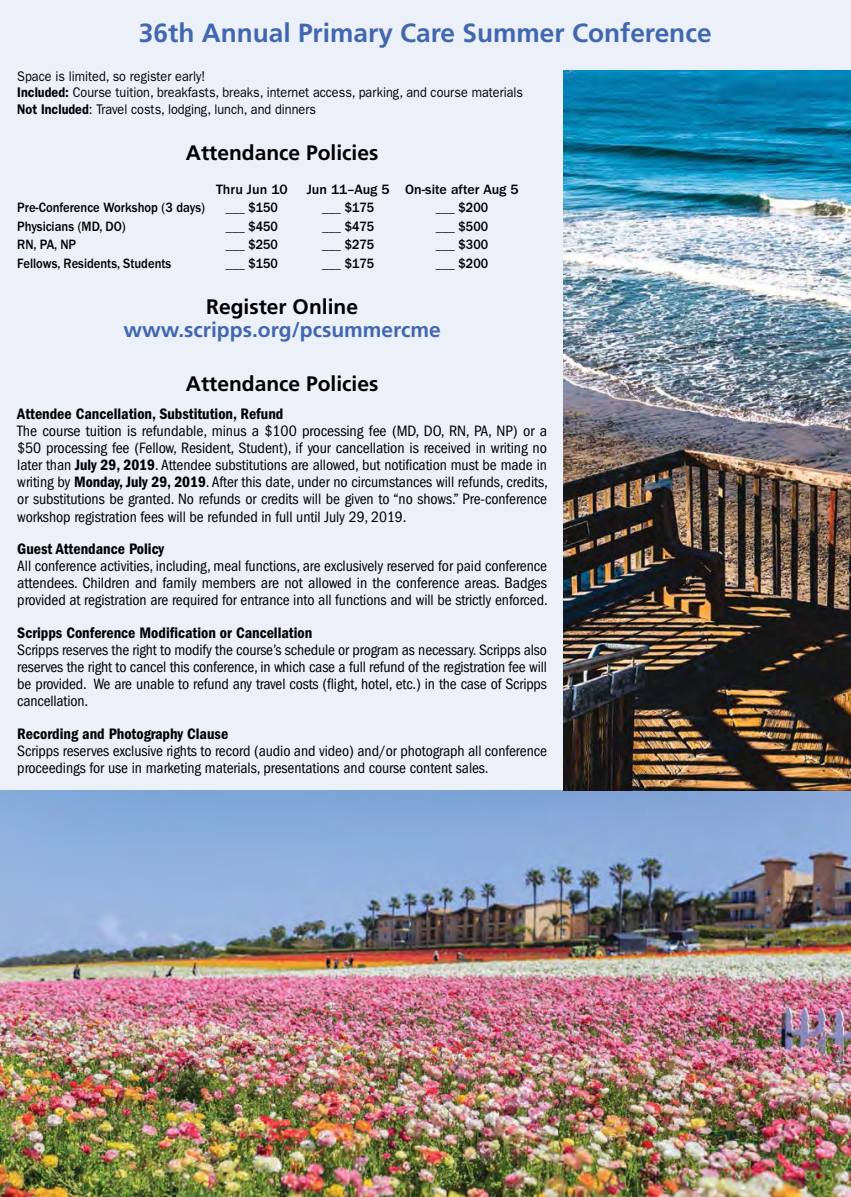
<style>
.page{position:relative;width:851px;height:1197px;background:#fff}
.page>*{position:absolute;margin:0;border:0;box-sizing:border-box;transform-origin:0 0}
.t1{font:700 26.25px "Frutiger LT Std";color:#4167b0}
.t2{font:700 21px "Frutiger LT Std";color:#000}
.t3{font:700 21px "Frutiger LT Std";color:#4167b0}
.H4_no_split{font:15.75px "ITC Franklin Gothic Std Dm Cd";color:#000}
.small_print{font:condensed 15.58px/17.2px "ITC Franklin Gothic Std";letter-spacing:-.005em;color:#000;text-align:justify}
.t4{font:500 14px "ITC Franklin Gothic Std";color:#000;scale:.9 1}
.t5{font:14px "ITC Franklin Gothic Std";color:#000;scale:.9 1}
.t6{font:500 14px "ITC Franklin Gothic Std";color:#000}
.s1{font-weight:600}
.s2{font-family:"ITC Franklin Gothic Std Dm Cd";font-stretch:normal}
</style>
<div class="page">
<div style="left:0;top:0;width:850px;height:289px;background:#ecf0f9"></div>
<div style="left:0;top:289px;width:850px;height:908px;background:#ecf0f9"></div>
<img style="left:0;top:790px;width:850px;height:407px">
<img style="left:563px;top:71px;width:287px;height:719px">
<h1 class="t1" style="left:139px;top:18px;width:574px">36th Annual Primary Care Summer Conference</h1>
<p class="t5" style="left:17px;top:68px;width:210px">Space is limited, so register early!</p>
<p class="t5" style="left:17px;top:84px;width:563px"><span class="s1">Included:</span> Course tuition, breakfasts, breaks, internet access, parking, and course materials</p>
<p class="t5" style="left:17px;top:101px;width:333px"><span class="s1">Not Included</span>: Travel costs, lodging, lunch, and dinners</p>
<h2 class="t2" style="left:186px;top:140px;width:194px">Attendance Policies</h2>
<p class="t6" style="left:216px;top:182px;width:73px">Thru Jun 10</p>
<p class="t6" style="left:307px;top:182px;width:214px">Jun 11–Aug 5 On-site after Aug 5</p>
<p class="t4" style="left:17px;top:200px;width:210px">Pre-Conference Workshop (3 days)</p>
<p class="t4" style="left:226px;top:200px;width:59px">___ $150</p>
<p class="t4" style="left:322px;top:200px;width:59px">___ $175</p>
<p class="t4" style="left:436px;top:200px;width:59px">___ $200</p>
<p class="t4" style="left:17px;top:218px;width:122px">Physicians (MD, DO)</p>
<p class="t4" style="left:226px;top:218px;width:59px">___ $450</p>
<p class="t4" style="left:322px;top:218px;width:59px">___ $475</p>
<p class="t4" style="left:436px;top:218px;width:59px">___ $500</p>
<p class="t4" style="left:17px;top:237px;width:67px">RN, PA, NP</p>
<p class="t4" style="left:226px;top:237px;width:59px">___ $250</p>
<p class="t4" style="left:322px;top:237px;width:59px">___ $275</p>
<p class="t4" style="left:436px;top:237px;width:59px">___ $300</p>
<p class="t4" style="left:17px;top:255px;width:172px">Fellows, Residents, Students</p>
<p class="t4" style="left:226px;top:255px;width:59px">___ $150</p>
<p class="t4" style="left:322px;top:255px;width:59px">___ $175</p>
<p class="t4" style="left:436px;top:255px;width:59px">___ $200</p>
<h2 class="t2" style="left:206px;top:294px;width:153px">Register Online</h2>
<h2 class="t3" style="left:124px;top:317px;width:318px">www.scripps.org/pcsummercme</h2>
<h2 class="t2" style="left:186px;top:371px;width:194px">Attendance Policies</h2>
<p class="H4_no_split" style="left:17px;top:404px;width:267px">Attendee Cancellation, Substitution, Refund</p>
<p class="small_print" style="left:17px;top:422px;width:532px">The course tuition is refundable, minus a $100 processing fee (MD, DO, RN, PA, NP) or a $50 processing fee (Fellow, Resident, Student), if your cancellation is received in writing no later than <span class="s2">July 29, 2019</span>. Attendee substitutions are allowed, but notification must be made in writing by <span class="s2">Monday, July 29, 2019</span>. After this date, under no circumstances will refunds, credits, or substitutions be granted. No refunds or credits will be given to “no shows.” Pre-conference workshop registration fees will be refunded in full until July 29, 2019.</p>
<p class="H4_no_split" style="left:17px;top:540px;width:148px">Guest Attendance Policy</p>
<p class="small_print" style="left:17px;top:558px;width:532px">All conference activities, including, meal functions, are exclusively reserved for paid conference attendees. Children and family members are not allowed in the conference areas. Badges provided at registration are required for entrance into all functions and will be strictly enforced.</p>
<p class="H4_no_split" style="left:17px;top:624px;width:296px">Scripps Conference Modification or Cancellation</p>
<p class="small_print" style="left:17px;top:641px;width:531px">Scripps reserves the right to modify the course’s schedule or program as necessary. Scripps also reserves the right to cancel this conference, in which case a full refund of the registration fee will be provided. We are unable to refund any travel costs (flight, hotel, etc.) in the case of Scripps cancellation.</p>
<p class="H4_no_split" style="left:17px;top:725px;width:212px">Recording and Photography Clause</p>
<p class="small_print" style="left:17px;top:742px;width:531px">Scripps reserves exclusive rights to record (audio and video) and/or photograph all conference proceedings for use in marketing materials, presentations and course content sales.</p>
</div>
